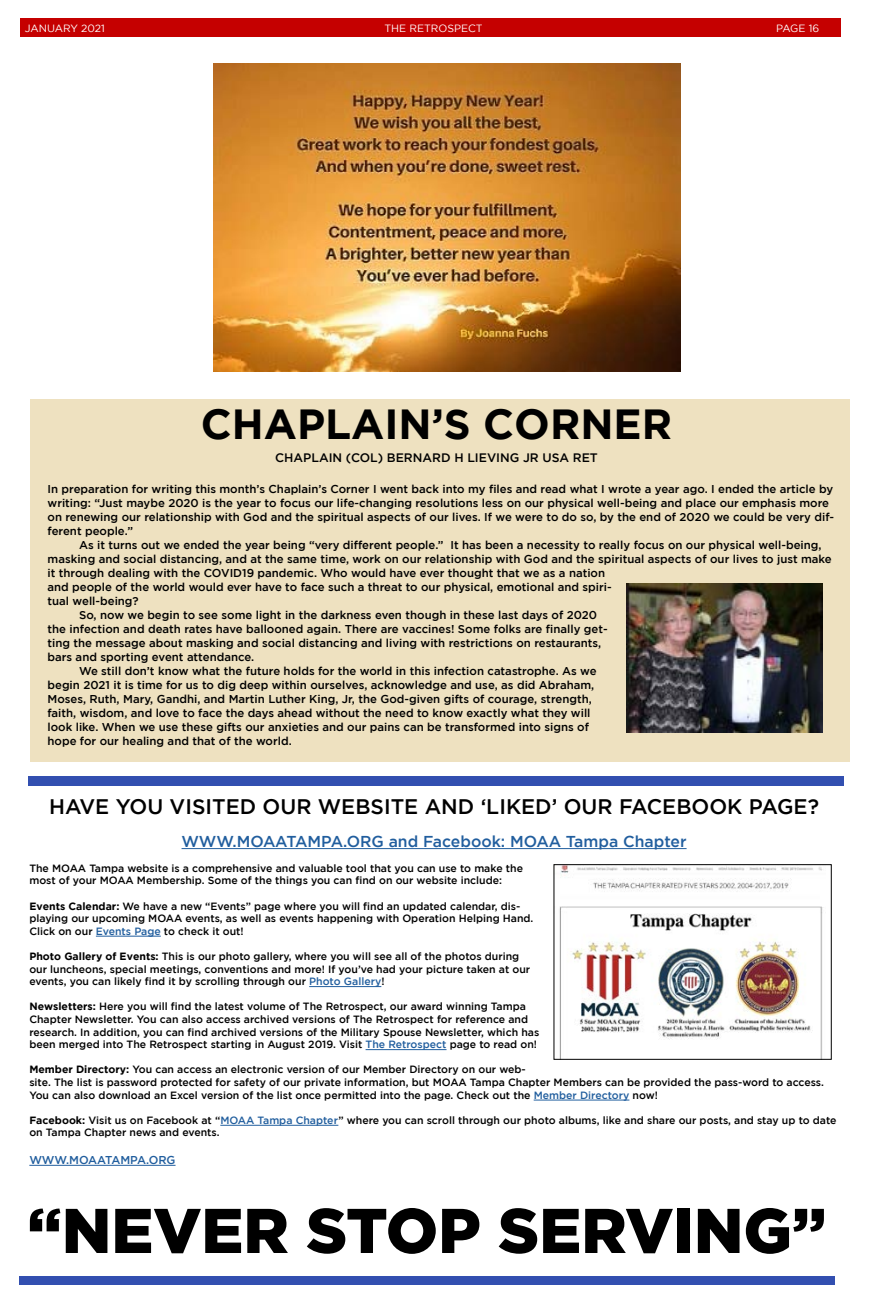
<style>
.page{position:relative;width:869px;height:1303px;background:#fff}
.page>*{position:absolute;margin:0;border:0;box-sizing:border-box;transform-origin:0 0}
.t1{font:900 63px "Gotham";color:#000}
.t2{font:700 42px "Gotham";color:#000}
.t3{font:500 21px "Gotham";color:#000}
.t4{font:500 15.75px "Gotham";color:#215e9e}
.t5{font:500 12.25px "Gotham";color:#000}
.t6{font:500 11.38px/14px "Gotham";color:#000}
.t7{font:500 11.38px "Gotham";letter-spacing:-.01em;color:#215e9e}
.t8{font:500 10.5px/12.6px "Gotham";color:#000}
.t9{font:10.5px "Gotham";color:#fff}
.s1{font-weight:700}
.s2{color:#215e9e}
</style>
<div class="page">
<div style="left:20px;top:18px;width:820px;height:19px;background:#c50000"></div>
<div style="left:19px;top:1275px;width:815px;height:9px;background:#324fb0"></div>
<div style="left:28px;top:776px;width:815px;height:9px;background:#324fb0"></div>
<hr style="left:181px;top:848px;width:505px;height:1px;background:#215e9e">
<hr style="left:96px;top:935px;width:65px;height:1px;background:#215e9e">
<hr style="left:309px;top:986px;width:72px;height:1px;background:#215e9e">
<hr style="left:365px;top:1049px;width:81px;height:1px;background:#215e9e">
<hr style="left:533px;top:1099px;width:96px;height:1px;background:#215e9e">
<hr style="left:220px;top:1124px;width:118px;height:1px;background:#215e9e">
<hr style="left:29px;top:1164px;width:146px;height:1px;background:#215e9e">
<img style="left:559px;top:866px;width:264px;height:191px">
<div style="left:31px;top:399px;width:818px;height:362px;background:#eee1c0"></div>
<img style="left:626px;top:583px;width:195px;height:150px">
<img style="left:213px;top:64px;width:467px;height:307px">
<p class="t9" style="left:25px;top:22px;width:81px">JANUARY 2021</p>
<p class="t9" style="left:384px;top:22px;width:100px">THE RETROSPECT</p>
<p class="t9" style="left:775px;top:22px;width:45px">PAGE 16</p>
<h2 class="t2" style="left:201px;top:400px;width:472px">CHAPLAIN’S CORNER</h2>
<p class="t5" style="left:275px;top:450px;width:324px">CHAPLAIN (COL) BERNARD H LIEVING JR USA RET</p>
<p class="t6" style="left:47px;top:481px;width:787px">In preparation for writing this month’s Chaplain’s Corner I went back into my files and read what I wrote a year ago. I ended the article by writing: “Just maybe 2020 is the year to focus our life-changing resolutions less on our physical well-being and place our emphasis more on renewing our relationship with God and the spiritual aspects of our lives. If we were to do so, by the end of 2020 we could be very dif&shy;ferent people.”</p>
<p class="t6" style="left:79px;top:537px;width:743px">As it turns out we ended the year being “very different people.” It has been a necessity to really focus on our physical well-being,</p>
<p class="t6" style="left:47px;top:551px;width:785px">masking and social distancing, and at the same time, work on our relationship with God and the spiritual aspects of our lives to just make</p>
<p class="t6" style="left:47px;top:565px;width:559px">it through dealing with the COVID19 pandemic. Who would have ever thought that we as a nation</p>
<p class="t6" style="left:47px;top:579px;width:565px">and people of the world would ever have to face such a threat to our physical, emotional and spiri-</p>
<p class="t6" style="left:47px;top:593px;width:93px">tual well-being?</p>
<p class="t6" style="left:79px;top:607px;width:519px">So, now we begin to see some light in the darkness even though in these last days of 2020</p>
<p class="t6" style="left:47px;top:621px;width:561px">the infection and death rates have ballooned again. There are vaccines! Some folks are finally get-</p>
<p class="t6" style="left:47px;top:635px;width:555px">ting the message about masking and social distancing and living with restrictions on restaurants,</p>
<p class="t6" style="left:47px;top:649px;width:208px">bars and sporting event attendance.</p>
<p class="t6" style="left:79px;top:663px;width:519px">We still don’t know what the future holds for the world in this infection catastrophe. As we</p>
<p class="t6" style="left:47px;top:677px;width:548px">begin 2021 it is time for us to dig deep within ourselves, acknowledge and use, as did Abraham,</p>
<p class="t6" style="left:47px;top:691px;width:545px">Moses, Ruth, Mary, Gandhi, and Martin Luther King, Jr, the God-given gifts of courage, strength,</p>
<p class="t6" style="left:47px;top:705px;width:544px">faith, wisdom, and love to face the days ahead without the need to know exactly what they will</p>
<p class="t6" style="left:47px;top:719px;width:542px">look like. When we use these gifts our anxieties and our pains can be transformed into signs of</p>
<p class="t6" style="left:47px;top:733px;width:245px">hope for our healing and that of the world.</p>
<h3 class="t3" style="left:49px;top:794px;width:771px">HAVE YOU VISITED OUR WEBSITE AND ‘LIKED’ OUR FACEBOOK PAGE?</h3>
<h3 class="t4" style="left:181px;top:831px;width:506px">WWW.MOAATAMPA.ORG and Facebook: MOAA Tampa Chapter</h3>
<p class="t8" style="left:29px;top:861px;width:495px">The MOAA Tampa website is a comprehensive and valuable tool that you can use to make the most of your MOAA Membership. Some of the things you can find on our website include:</p>
<p class="t8" style="left:29px;top:899px;width:505px"><span class="s1">Events Calendar:</span> We have a new “Events” page where you will find an updated calendar, dis&shy;playing our upcoming MOAA events, as well as events happening with Operation Helping Hand.<br>Click on our <span class="s2">Events Page</span> to check it out!</p>
<p class="t8" style="left:29px;top:949px;width:502px"><span class="s1">Photo Gallery of Events:</span> This is our photo gallery, where you will see all of the photos during our luncheons, special meetings, conventions and more! If you’ve had your picture taken at our events, you can likely find it by scrolling through our <span class="s2">Photo Gallery</span>!</p>
<p class="t8" style="left:29px;top:1000px;width:511px"><span class="s1">Newsletters:</span> Here you will find the latest volume of The Retrospect, our award winning Tampa Chapter Newsletter. You can also access archived versions of The Retrospect for reference and research. In addition, you can find archived versions of the Military Spouse Newsletter, which has been merged into The Retrospect starting in August 2019. Visit <span class="s2">The Retrospect</span> page to read on!</p>
<p class="t8" style="left:29px;top:1063px;width:795px"><span class="s1">Member Directory:</span> You can access an electronic version of our Member Directory on our web-<br>site. The list is password protected for safety of our private information, but MOAA Tampa Chapter Members can be provided the pass-word to access.<br>You can also download an Excel version of the list once permitted into the page. Check out the <span class="s2">Member Directory</span> now!</p>
<p class="t8" style="left:29px;top:1113px;width:808px"><span class="s1">Facebook:</span> Visit us on Facebook at “<span class="s2">MOAA Tampa Chapter</span>” where you can scroll through our photo albums, like and share our posts, and stay up to date on Tampa Chapter news and events.</p>
<p class="t7" style="left:29px;top:1153px;width:148px">WWW.MOAATAMPA.ORG</p>
<h1 class="t1" style="left:27px;top:1193px;width:800px">“NEVER STOP SERVING”</h1>
</div>
